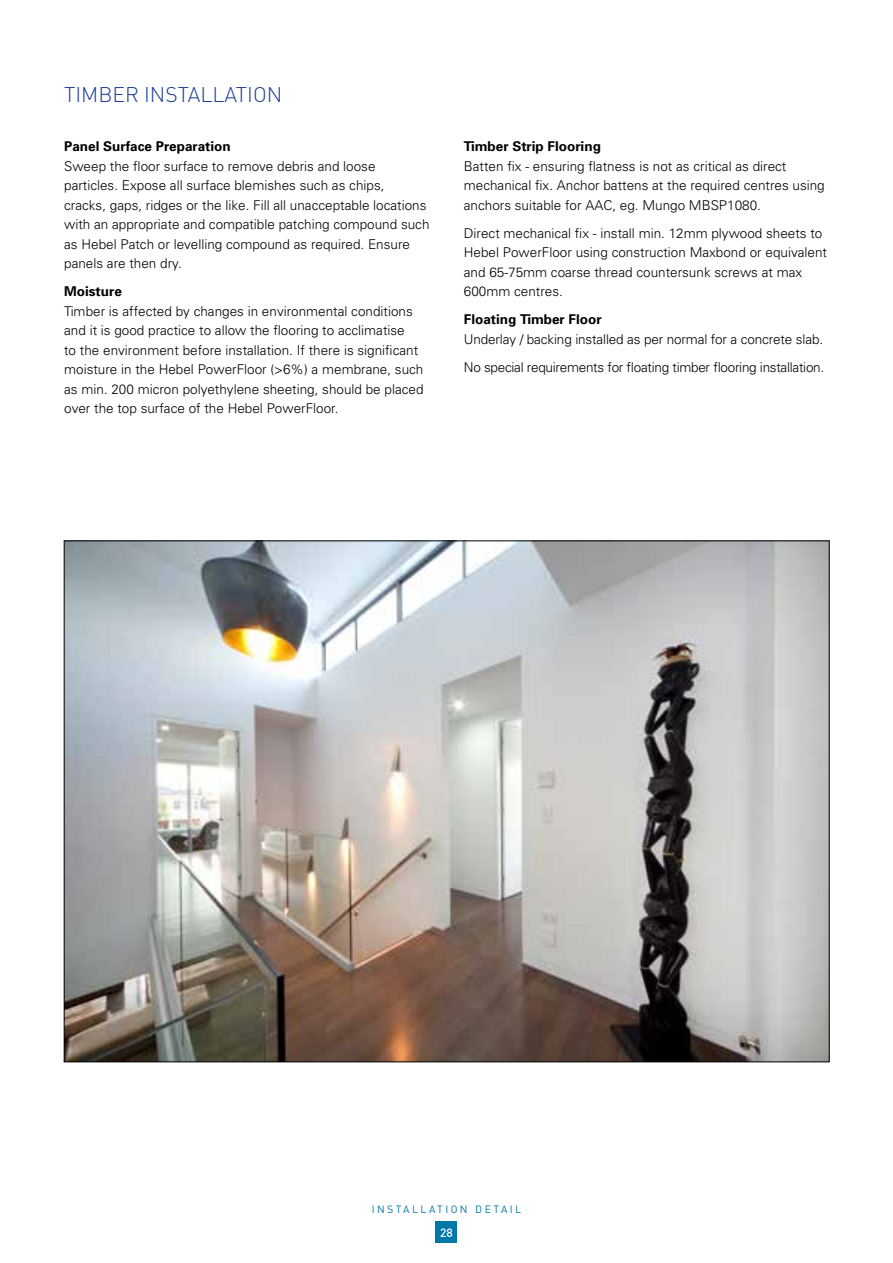
<style>
.page{position:relative;width:893px;height:1263px;background:#fff}
.page>*{position:absolute;margin:0;border:0;box-sizing:border-box;transform-origin:0 0}
.t1{font:300 21px "DIN";color:#1c3e94}
.t2{font:300 13.5px/19.5px "Univers";color:#000}
.t3{font:300 13.5px/28px "Univers";letter-spacing:-.02em;color:#000}
.t4{font:700 13.5px "Univers";color:#000}
.t5{font:500 12px "DIN";color:#fff}
.t6{font:10.5px "DIN Pro";letter-spacing:.23em;color:#0076a9}
</style>
<div class="page">
<img style="left:66px;top:542px;width:762px;height:518px">
<div style="left:436px;top:1221px;width:21px;height:22px;background:#0076a9"></div>
<h1 class="t1" style="left:64px;top:81px;width:220px">TIMBER INSTALLATION</h1>
<p class="t4" style="left:64px;top:138px;width:168px">Panel Surface Preparation</p>
<p class="t2" style="left:64px;top:156px;width:367px">Sweep the floor surface to remove debris and loose particles. Expose all surface blemishes such as chips, cracks, gaps, ridges or the like. Fill all unacceptable locations with an appropriate and compatible patching compound such as Hebel Patch or levelling compound as required. Ensure panels are then dry.</p>
<p class="t4" style="left:64px;top:283px;width:59px">Moisture</p>
<p class="t2" style="left:64px;top:301px;width:361px">Timber is affected by changes in environmental conditions and it is good practice to allow the flooring to acclimatise<br>to the environment before installation. If there is significant moisture in the Hebel PowerFloor (&gt;6%) a membrane, such as min. 200 micron polyethylene sheeting, should be placed over the top surface of the Hebel PowerFloor.</p>
<p class="t4" style="left:464px;top:138px;width:139px">Timber Strip Flooring</p>
<p class="t2" style="left:464px;top:156px;width:362px">Batten fix - ensuring flatness is not as critical as direct mechanical fix. Anchor battens at the required centres using anchors suitable for AAC, eg. Mungo MBSP1080.</p>
<p class="t2" style="left:464px;top:223px;width:365px">Direct mechanical fix - install min. 12mm plywood sheets to Hebel PowerFloor using construction Maxbond or equivalent and 65-75mm coarse thread countersunk screws at max 600mm centres.</p>
<p class="t4" style="left:464px;top:311px;width:139px">Floating Timber Floor</p>
<p class="t3" style="left:464px;top:325px;width:362px">Underlay / backing installed as per normal for a concrete slab.<br>No special requirements for floating timber flooring installation.</p>
<p class="t6" style="left:372px;top:1201px;width:151px">INSTALLATION DETAIL</p>
<p class="t5" style="left:440px;top:1225px;width:14px">28</p>
</div>
